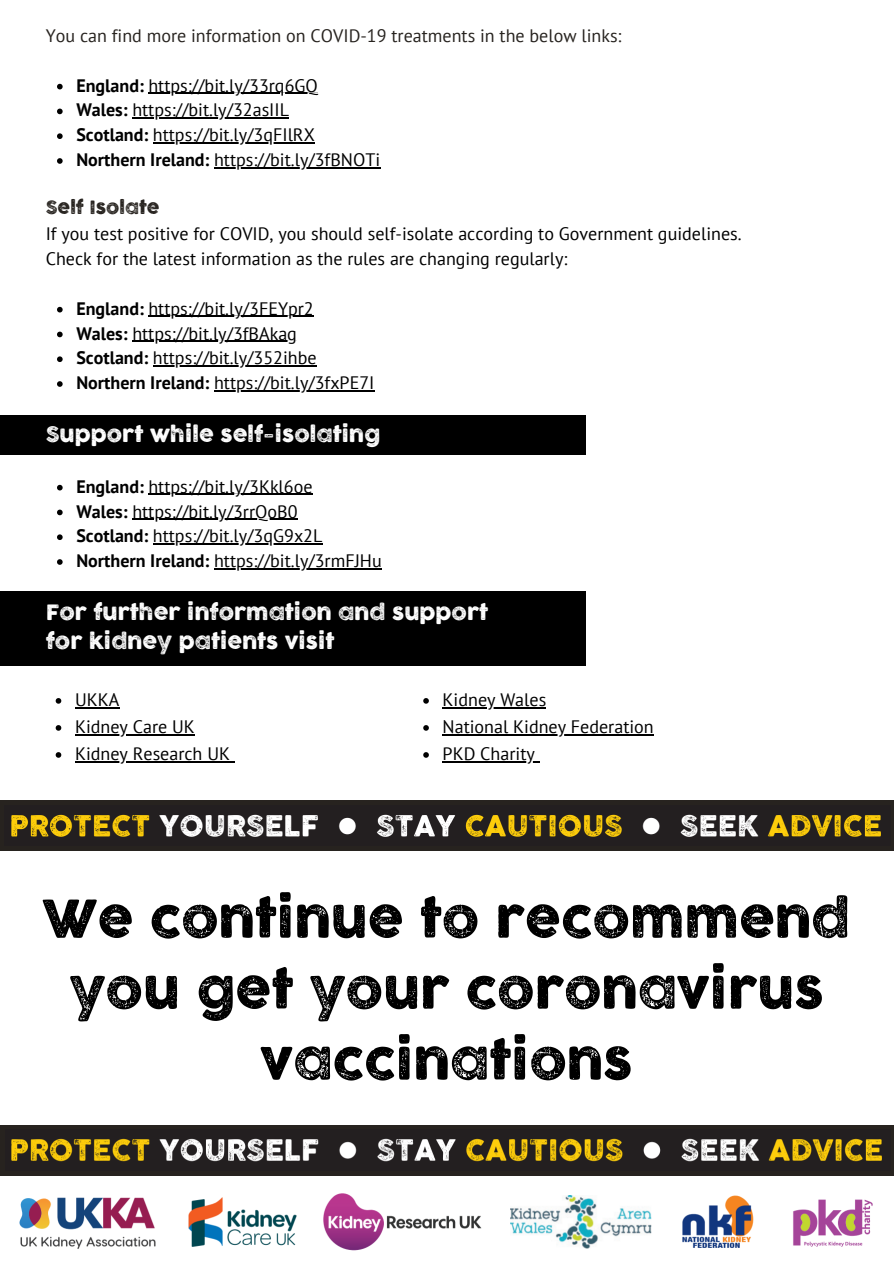
<style>
.page{position:relative;width:894px;height:1264px;background:#fff}
.page>*{position:absolute;margin:0;border:0;box-sizing:border-box;transform-origin:0 0}
.t1{font:51px/70.9px "COCOGOOSELETTERPRESS";color:#000;text-align:center}
.t2{font:21px "COCOGOOSELETTERPRESS";color:#fff}
.t3{font:18px "PT Sans";color:#000}
.t4{font:18px "PT Sans";color:#27231f}
.t5{font:18px "COCOGOOSELETTERPRESS";color:#27231f}
.s1{font-weight:700}
</style>
<div class="page">
<div style="left:0;top:415px;width:585px;height:40px;background:#000"></div>
<div style="left:0;top:591px;width:585px;height:74px;background:#000"></div>
<svg style="left:57px;top:84px;width:6px;height:5px"></svg>
<hr style="left:148px;top:93px;width:170px;height:1px;background:#000">
<svg style="left:57px;top:109px;width:6px;height:5px"></svg>
<hr style="left:132px;top:118px;width:157px;height:1px;background:#000">
<svg style="left:57px;top:133px;width:6px;height:6px"></svg>
<hr style="left:153px;top:142px;width:162px;height:1px;background:#000">
<svg style="left:57px;top:158px;width:6px;height:6px"></svg>
<hr style="left:214px;top:167px;width:166px;height:1px;background:#000">
<svg style="left:57px;top:307px;width:6px;height:5px"></svg>
<hr style="left:148px;top:316px;width:166px;height:1px;background:#000">
<svg style="left:57px;top:331px;width:6px;height:6px"></svg>
<hr style="left:132px;top:340px;width:165px;height:2px;background:#000">
<svg style="left:57px;top:356px;width:6px;height:6px"></svg>
<hr style="left:153px;top:365px;width:163px;height:1px;background:#000">
<svg style="left:57px;top:381px;width:6px;height:6px"></svg>
<hr style="left:214px;top:390px;width:160px;height:1px;background:#000">
<svg style="left:57px;top:485px;width:6px;height:5px"></svg>
<hr style="left:148px;top:494px;width:164px;height:1px;background:#000">
<svg style="left:57px;top:509px;width:6px;height:6px"></svg>
<hr style="left:132px;top:518px;width:165px;height:2px;background:#000">
<svg style="left:57px;top:534px;width:6px;height:6px"></svg>
<hr style="left:153px;top:543px;width:169px;height:1px;background:#000">
<svg style="left:57px;top:559px;width:6px;height:6px"></svg>
<hr style="left:214px;top:568px;width:167px;height:1px;background:#000">
<img style="left:19px;top:1193px;width:854px;height:58px">
<svg style="left:56px;top:698px;width:5px;height:5px"></svg>
<hr style="left:75px;top:707px;width:44px;height:1px;background:#000">
<svg style="left:56px;top:725px;width:5px;height:5px"></svg>
<hr style="left:75px;top:734px;width:120px;height:1px;background:#000">
<svg style="left:56px;top:752px;width:5px;height:5px"></svg>
<hr style="left:75px;top:761px;width:155px;height:1px;background:#000">
<div style="left:0;top:1124px;width:893px;height:51px;background:#27231f"></div>
<img style="left:11px;top:1138px;width:871px;height:24px">
<svg style="left:423px;top:698px;width:6px;height:5px"></svg>
<hr style="left:442px;top:707px;width:104px;height:1px;background:#000">
<svg style="left:423px;top:725px;width:6px;height:5px"></svg>
<hr style="left:442px;top:734px;width:211px;height:1px;background:#000">
<svg style="left:423px;top:752px;width:6px;height:5px"></svg>
<hr style="left:442px;top:761px;width:92px;height:1px;background:#000">
<div style="left:0;top:800px;width:893px;height:51px;background:#27231f"></div>
<img style="left:11px;top:814px;width:870px;height:23px">
<p class="t4" style="left:46px;top:24px;width:577px">You can find more information on COVID-19 treatments in the below links:</p>
<p class="t3" style="left:76px;top:73px;width:243px"><span class="s1">England:</span> https://bit.ly/33rq6GQ</p>
<p class="t3" style="left:76px;top:98px;width:214px"><span class="s1">Wales:</span> https://bit.ly/32asIIL</p>
<p class="t3" style="left:76px;top:123px;width:240px"><span class="s1">Scotland:</span> https://bit.ly/3qFIlRX</p>
<p class="t3" style="left:76px;top:148px;width:305px"><span class="s1">Northern Ireland:</span> https://bit.ly/3fBNOTi</p>
<p class="t5" style="left:46px;top:195px;width:115px">Self Isolate</p>
<p class="t3" style="left:46px;top:222px;width:697px">If you test positive for COVID, you should self-isolate according to Government guidelines.</p>
<p class="t3" style="left:46px;top:247px;width:523px">Check for the latest information as the rules are changing regularly:</p>
<p class="t3" style="left:76px;top:296px;width:239px"><span class="s1">England:</span> https://bit.ly/3FEYpr2</p>
<p class="t3" style="left:76px;top:321px;width:222px"><span class="s1">Wales:</span> https://bit.ly/3fBAkag</p>
<p class="t3" style="left:76px;top:346px;width:242px"><span class="s1">Scotland:</span> https://bit.ly/352ihbe</p>
<p class="t3" style="left:76px;top:371px;width:299px"><span class="s1">Northern Ireland:</span> https://bit.ly/3fxPE7I</p>
<p class="t2" style="left:46px;top:419px;width:336px">Support while self-isolating</p>
<p class="t3" style="left:76px;top:474px;width:237px"><span class="s1">England:</span> https://bit.ly/3Kkl6oe</p>
<p class="t3" style="left:76px;top:499px;width:222px"><span class="s1">Wales:</span> https://bit.ly/3rrQoB0</p>
<p class="t3" style="left:76px;top:524px;width:247px"><span class="s1">Scotland:</span> https://bit.ly/3qG9x2L</p>
<p class="t3" style="left:76px;top:548px;width:307px"><span class="s1">Northern Ireland:</span> https://bit.ly/3rmFJHu</p>
<p class="t2" style="left:46px;top:597px;width:444px">For further information and support</p>
<p class="t2" style="left:46px;top:627px;width:290px">for kidney patients visit</p>
<p class="t3" style="left:75px;top:687px;width:46px">UKKA</p>
<p class="t3" style="left:75px;top:714px;width:121px">Kidney Care UK</p>
<p class="t3" style="left:75px;top:741px;width:156px">Kidney Research UK</p>
<p class="t3" style="left:442px;top:687px;width:105px">Kidney Wales</p>
<p class="t3" style="left:442px;top:714px;width:213px">National Kidney Federation</p>
<p class="t3" style="left:442px;top:741px;width:94px">PKD Charity</p>
<p class="t1" style="left:42px;top:883px;width:809px">We continue to recommend you get your coronavirus vaccinations</p>
</div>
